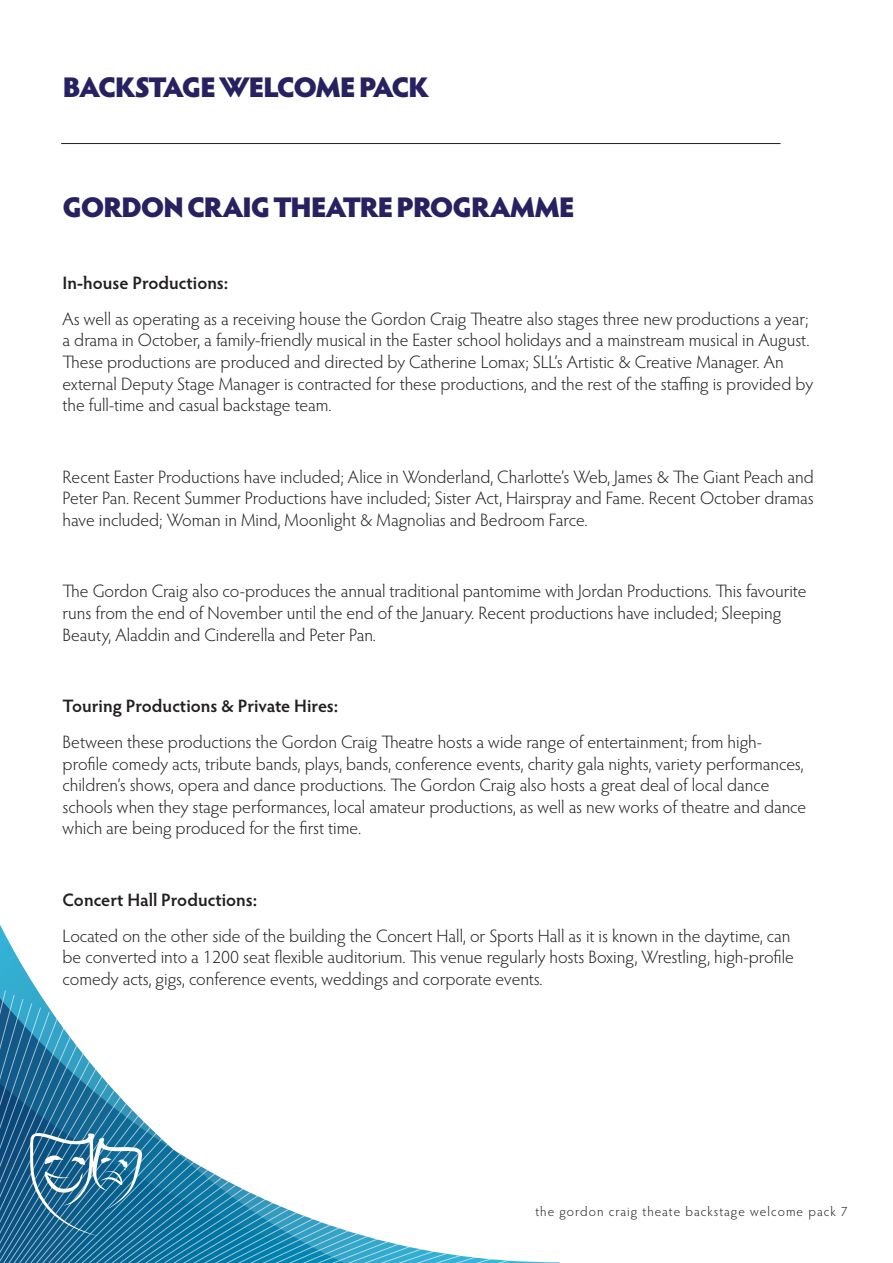
<style>
.page{position:relative;width:893px;height:1263px;background:#fff}
.page>*{position:absolute;margin:0;border:0;box-sizing:border-box;transform-origin:0 0}
.t1{font:900 28.5px "Hypatia Sans Pro";letter-spacing:-.055em;color:#272161}
.t2{font:300 18px/21.6px "Hypatia Sans Pro";color:#231f20}
.t3{font:600 18px "Hypatia Sans Pro";color:#231f20}
.t4{font:300 13.5px "Hypatia Sans Pro";letter-spacing:.075em;color:#231f20}
</style>
<div class="page">
<svg style="left:0;top:925px;width:541px;height:338px"></svg>
<svg style="left:30px;top:1132px;width:112px;height:104px;background:#4081a5"></svg>
<hr style="left:61px;top:143px;width:719px;height:1px;background:#231f20">
<p class="t1" style="left:63px;top:67px;width:368px">BACKSTAGE WELCOME PACK</p>
<p class="t1" style="left:63px;top:186px;width:514px">GORDON CRAIG THEATRE PROGRAMME</p>
<p class="t3" style="left:63px;top:270px;width:167px">In-house Productions:</p>
<p class="t2" style="left:63px;top:307px;width:752px">As well as operating as a receiving house the Gordon Craig Theatre also stages three new productions a year; a drama in October, a family-friendly musical in the Easter school holidays and a mainstream musical in August.<br>These productions are produced and directed by Catherine Lomax; SLL’s Artistic &amp; Creative Manager. An external Deputy Stage Manager is contracted for these productions, and the rest of the staffing is provided by the full-time and casual backstage team.</p>
<p class="t2" style="left:63px;top:465px;width:753px;text-align:justify">Recent Easter Productions have included; Alice in Wonderland, Charlotte’s Web, James &amp; The Giant Peach and Peter Pan. Recent Summer Productions have included; Sister Act, Hairspray and Fame. Recent October dramas have included; Woman in Mind, Moonlight &amp; Magnolias and Bedroom Farce.</p>
<p class="t2" style="left:63px;top:580px;width:745px">The Gordon Craig also co-produces the annual traditional pantomime with Jordan Productions. This favourite runs from the end of November until the end of the January. Recent productions have included; Sleeping<br>Beauty, Aladdin and Cinderella and Peter Pan.</p>
<p class="t3" style="left:63px;top:693px;width:277px">Touring Productions &amp; Private Hires:</p>
<p class="t2" style="left:63px;top:731px;width:745px">Between these productions the Gordon Craig Theatre hosts a wide range of entertainment; from high&shy;profile comedy acts, tribute bands, plays, bands, conference events, charity gala nights, variety performances, children’s shows, opera and dance productions. The Gordon Craig also hosts a great deal of local dance schools when they stage performances, local amateur productions, as well as new works of theatre and dance which are being produced for the first time.</p>
<p class="t3" style="left:63px;top:887px;width:196px">Concert Hall Productions:</p>
<p class="t2" style="left:63px;top:924px;width:733px">Located on the other side of the building the Concert Hall, or Sports Hall as it is known in the daytime, can be converted into a 1200 seat flexible auditorium. This venue regularly hosts Boxing, Wrestling, high-profile comedy acts, gigs, conference events, weddings and corporate events.</p>
<p class="t4" style="left:535px;top:1203px;width:314px">the gordon craig theate backstage welcome pack 7</p>
</div>
